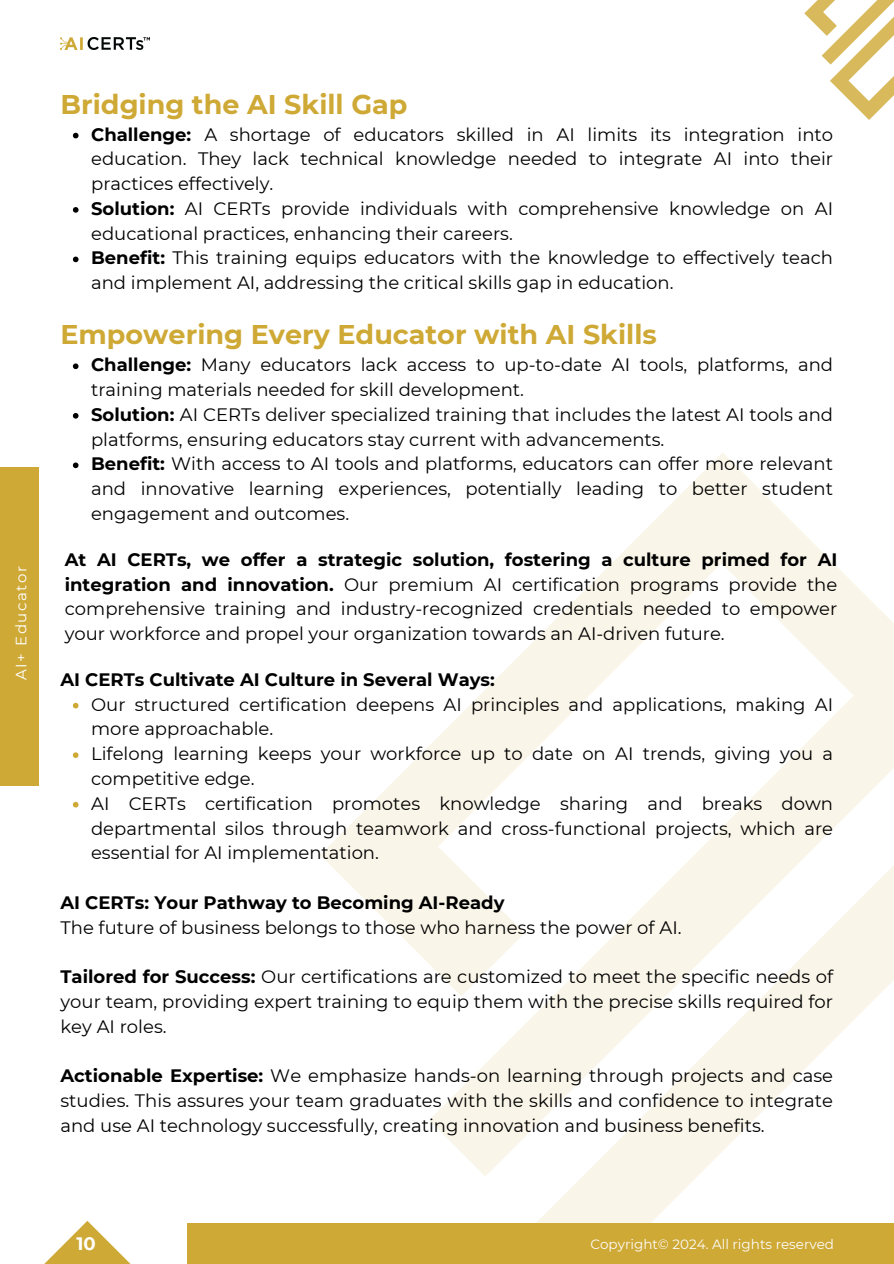
<style>
.page{position:relative;width:894px;height:1264px;background:#fff}
.page>*{position:absolute;margin:0;border:0;box-sizing:border-box;transform-origin:0 0}
.t1{font:700 27px "Montserrat";color:#cfa935}
.t2{font:18px/24.8px "Montserrat";color:#000}
.t3{font:700 18px "Montserrat";color:#000}
.t4{font:700 18px "Montserrat";color:#fff}
.t5{font:15px "Montserrat";letter-spacing:.1em;color:#fff}
.t6{font:13.5px "Montserrat";color:#fdfdfd}
.s1{font-weight:700}
</style>
<div class="page">
<svg style="left:320px;top:453px;width:573px;height:718px"></svg>
<svg style="left:480px;top:794px;width:413px;height:428px"></svg>
<svg style="left:804px;top:0;width:89px;height:120px"></svg>
<svg style="left:45px;top:1221px;width:85px;height:42px"></svg>
<div style="left:187px;top:1222px;width:706px;height:41px;background:#cfa935"></div>
<div style="left:0;top:467px;width:39px;height:318px;background:#cfa935"></div>
<img style="left:60px;top:37px;width:89px;height:13px">
<svg style="left:73px;top:133px;width:5px;height:5px"></svg>
<svg style="left:73px;top:207px;width:5px;height:6px"></svg>
<svg style="left:73px;top:256px;width:5px;height:6px"></svg>
<svg style="left:73px;top:363px;width:5px;height:6px"></svg>
<svg style="left:73px;top:413px;width:5px;height:5px"></svg>
<svg style="left:73px;top:462px;width:5px;height:6px"></svg>
<svg style="left:73px;top:702px;width:5px;height:6px"></svg>
<svg style="left:73px;top:752px;width:5px;height:6px"></svg>
<svg style="left:73px;top:801px;width:5px;height:6px"></svg>
<p class="t5" style="left:12px;top:680px;width:115px;rotate:-90deg">AI+ Educator</p>
<p class="t1" style="left:60px;top:87px;width:348px">Bridging the AI Skill Gap</p>
<p class="t2" style="left:91px;top:122px;width:743px;text-align:justify"><span class="s1">Challenge:</span> A shortage of educators skilled in AI limits its integration into education. They lack technical knowledge needed to integrate AI into their practices effectively.</p>
<p class="t2" style="left:91px;top:196px;width:743px"><span class="s1">Solution:</span> AI CERTs provide individuals with comprehensive knowledge on AI educational practices, enhancing their careers.</p>
<h1 class="t2" style="left:91px;top:246px;width:743px"><span class="s1">Benefit:</span> This training equips educators with the knowledge to effectively teach and implement AI, addressing the critical skills gap in education.</h1>
<p class="t1" style="left:60px;top:318px;width:597px">Empowering Every Educator with AI Skills</p>
<p class="t2" style="left:91px;top:352px;width:743px"><span class="s1">Challenge:</span> Many educators lack access to up-to-date AI tools, platforms, and training materials needed for skill development.</p>
<p class="t2" style="left:91px;top:402px;width:743px"><span class="s1">Solution:</span> AI CERTs deliver specialized training that includes the latest AI tools and platforms, ensuring educators stay current with advancements.</p>
<p class="t2" style="left:91px;top:451px;width:743px;text-align:justify"><span class="s1">Benefit:</span> With access to AI tools and platforms, educators can offer more relevant and innovative learning experiences, potentially leading to better student engagement and outcomes.</p>
<p class="t2" style="left:65px;top:547px;width:773px;text-align:justify"><span class="s1">At AI CERTs, we offer a strategic solution, fostering a culture primed for AI integration and innovation.</span> Our premium AI certification programs provide the comprehensive training and industry-recognized credentials needed to empower your workforce and propel your organization towards an AI-driven future.</p>
<h3 class="t3" style="left:60px;top:668px;width:435px">AI CERTs Cultivate AI Culture in Several Ways:</h3>
<h2 class="t2" style="left:91px;top:692px;width:743px">Our structured certification deepens AI principles and applications, making AI more approachable.</h2>
<p class="t2" style="left:91px;top:741px;width:743px">Lifelong learning keeps your workforce up to date on AI trends, giving you a competitive edge.</p>
<p class="t2" style="left:91px;top:791px;width:743px;text-align:justify">AI CERTs certification promotes knowledge sharing and breaks down departmental silos through teamwork and cross-functional projects, which are essential for AI implementation.</p>
<h3 class="t2" style="left:60px;top:890px;width:622px"><span class="s1">AI CERTs: Your Pathway to Becoming AI-Ready<br></span>The future of business belongs to those who harness the power of AI.</h3>
<h3 class="t2" style="left:60px;top:964px;width:773px;text-align:justify"><span class="s1">Tailored for Success:</span> Our certifications are customized to meet the specific needs of your team, providing expert training to equip them with the precise skills required for key AI roles.</h3>
<h3 class="t2" style="left:60px;top:1063px;width:773px;text-align:justify"><span class="s1">Actionable Expertise:</span> We emphasize hands-on learning through projects and case studies. This assures your team graduates with the skills and confidence to integrate and use AI technology successfully, creating innovation and business benefits.</h3>
<h1 class="t4" style="left:76px;top:1232px;width:21px">10</h1>
<p class="t6" style="left:590px;top:1235px;width:245px">Copyright© 2024. All rights reserved</p>
</div>
